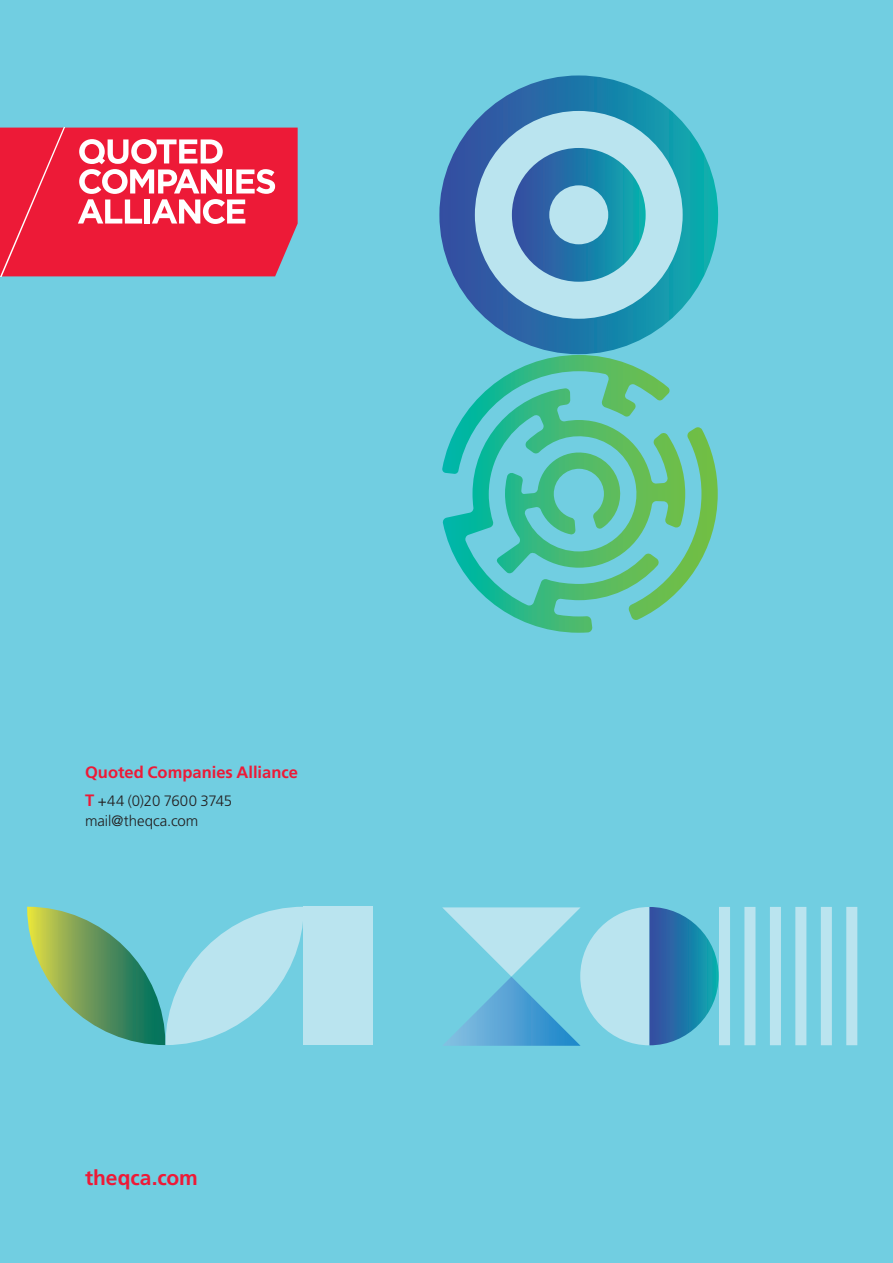
<style>
.page{position:relative;width:893px;height:1263px;background:#71cee1}
.page>*{position:absolute;margin:0;border:0;box-sizing:border-box;transform-origin:0 0}
.t1{font:700 21px "Frutiger LT";color:#ed1a37}
.t2{font:700 16.5px "Frutiger LT";color:#ed1a37}
.t3{font:300 15px/19.5px "Frutiger LT";color:#231f20}
.s1{font-weight:700;font-size:16.5px;color:#ed1a37}
</style>
<div class="page">
<svg style="left:0;top:128px;width:298px;height:148px;background:#ed3e57"></svg>
<svg style="left:442px;top:355px;width:228px;height:278px"></svg>
<div style="left:439px;top:75px;width:279px;height:279px;background:linear-gradient(to right,#3849a3,#08acaf);border-radius:139px"></div>
<div style="left:475px;top:111px;width:208px;height:208px;background:#bae4ef;border-radius:50%"></div>
<svg style="left:512px;top:148px;width:134px;height:134px"></svg>
<div style="left:549px;top:185px;width:59px;height:59px;background:#bae4ef;border-radius:50%"></div>
<svg style="left:27px;top:907px;width:277px;height:138px"></svg>
<div style="left:304px;top:907px;width:69px;height:138px;background:#bae4ef"></div>
<svg style="left:442px;top:907px;width:415px;height:138px"></svg>
<p class="t2" style="left:85px;top:762px;width:214px">Quoted Companies Alliance</p>
<p class="t3" style="left:85px;top:792px;width:149px"><span class="s1">T</span> +44 (0)20 7600 3745 mail@theqca.com</p>
<h1 class="t1" style="left:85px;top:1165px;width:114px">theqca.com</h1>
</div>
